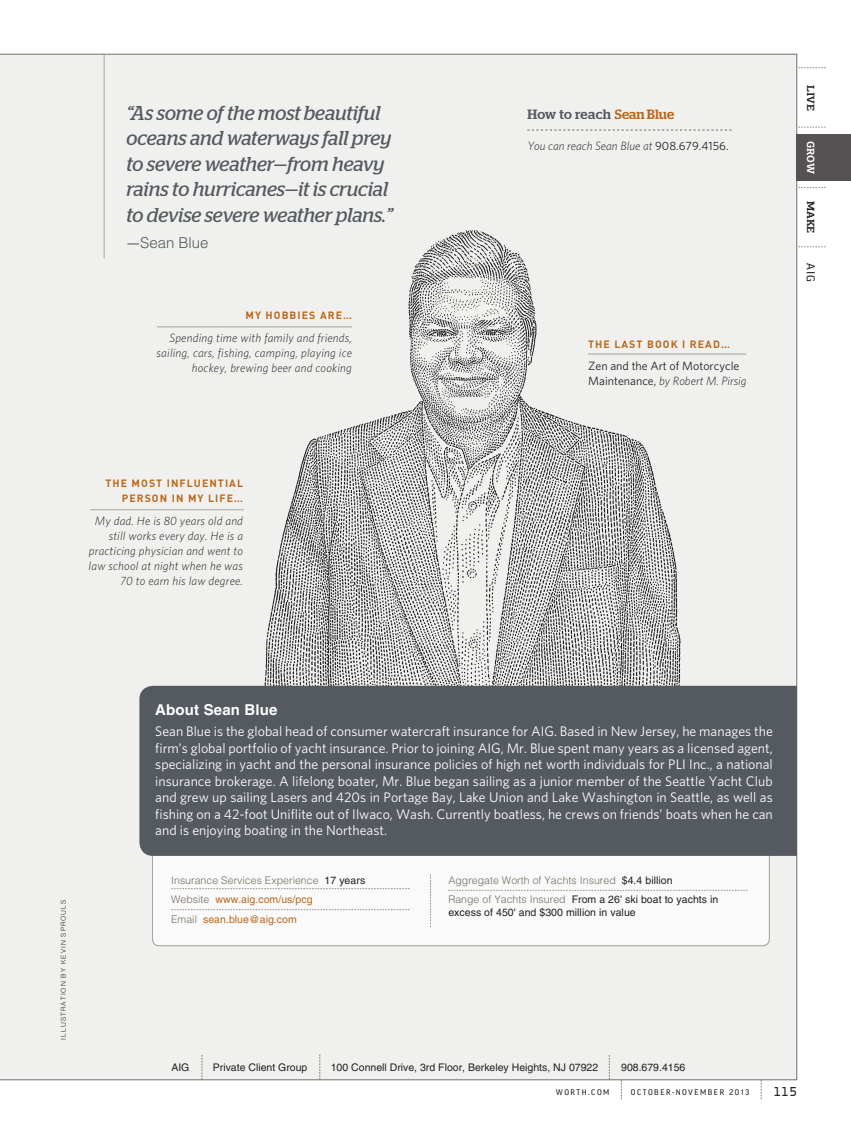
<style>
.page{position:relative;width:851px;height:1134px;background:#fff}
.page>*{position:absolute;margin:0;border:0;box-sizing:border-box;transform-origin:0 0}
.t1{font:italic 20.1px/25.5px "Stag";letter-spacing:-.005em;color:#545a60}
.t2{font:700 15px "Helvetica LT Std";letter-spacing:.01em;color:#fff}
.t3{font:300 15px "Helvetica LT Std";color:#545a60}
.t4{font:13.8px/16.5px "Whitney";color:#fff;text-align:justify}
.t5{font:500 13.5px "Stag";letter-spacing:.005em;color:#545a60}
.t6{font:12.75px "Numbers Greenback";color:#231f20}
.t7{font:italic 300 12px/15px "Whitney";letter-spacing:.015em;color:#231f20;text-align:right}
.t8{font:12px/15px "Whitney";color:#231f20}
.t9{font:11.25px "Good LF";color:#231f20}
.t10{font:300 10.5px/19.5px "Helvetica LT Std";letter-spacing:.005em;color:#746d60}
.t11{font:10.5px "Helvetica LT Std";color:#231f20}
.t12{font:700 10.5px/15px "DIN";letter-spacing:.1em;color:#bb681b;text-align:right}
.t13{font:700 10.5px "PF Agora Slab Pro";letter-spacing:.015em;color:#231f20}
.t14{font:700 10.5px "PF Agora Slab Pro";color:#fff}
.t15{font:7.8px "Good LF";letter-spacing:.19em;color:#231f20}
.t16{font:300 6.75px "Helvetica LT Std";letter-spacing:.15em;color:#231f20}
.s1{font-family:"DIN";font-weight:400}
.s2{color:#bb681b}
.s3{font-weight:400;font-style:normal}
.s4{font-weight:300;font-style:italic}
.s5{font-weight:400;color:#231f20}
.s6{font-weight:400;color:#bb681b}
</style>
<div class="page">
<div style="left:0;top:54px;width:796px;height:1026px;background:#f0f1ef"></div>
<svg style="left:527px;top:130px;width:204px;height:1px"></svg>
<svg style="left:798px;top:68px;width:27px;height:1px"></svg>
<svg style="left:798px;top:127px;width:27px;height:1px"></svg>
<svg style="left:798px;top:187px;width:27px;height:1px"></svg>
<svg style="left:798px;top:247px;width:27px;height:1px"></svg>
<div style="left:796px;top:134px;width:54px;height:46px;background:#565253"></div>
<svg style="left:319px;top:1055px;width:1px;height:24px"></svg>
<svg style="left:609px;top:1055px;width:1px;height:24px"></svg>
<svg style="left:202px;top:1055px;width:1px;height:25px"></svg>
<svg style="left:760px;top:1080px;width:1px;height:19px"></svg>
<svg style="left:621px;top:1080px;width:1px;height:19px"></svg>
<img style="left:259px;top:228px;width:427px;height:458px">
<div style="left:152px;top:706px;width:617px;height:240px;background:#fff;border-radius:7px"></div>
<div style="left:139px;top:686px;width:657px;height:170px;background:#545a60"></div>
<svg style="left:448px;top:890px;width:299px;height:1px"></svg>
<svg style="left:430px;top:874px;width:1px;height:53px"></svg>
<svg style="left:171px;top:888px;width:238px;height:1px"></svg>
<svg style="left:171px;top:909px;width:238px;height:1px"></svg>
<hr style="left:588px;top:354px;width:158px;height:1px;background:#746d60">
<hr style="left:157px;top:327px;width:195px;height:1px;background:#746d60">
<hr style="left:90px;top:510px;width:154px;height:1px;background:#746d60">
<hr style="left:104px;top:54px;width:1px;height:204px;background:#746d60">
<h1 class="t1" style="left:126px;top:100px;width:267px">“As some of the most beautiful oceans and waterways fall prey to severe weather—from heavy rains to hurricanes—it is crucial to devise severe weather plans.”</h1>
<p class="t3" style="left:126px;top:234px;width:84px"><span class="s1">—</span>Sean Blue</p>
<p class="t12" style="left:245px;top:307px;width:108px">MY HOBBIES ARE…</p>
<p class="t7" style="left:157px;top:330px;width:197px">Spending time with family and friends, sailing, cars, fishing, camping, playing ice hockey, brewing beer and cooking</p>
<p class="t12" style="left:105px;top:475px;width:139px">THE MOST INFLUENTIAL<br>PERSON IN MY LIFE…</p>
<p class="t7" style="left:89px;top:513px;width:156px">My dad. He is 80 years old and still works every day. He is a practicing physician and went to law school at night when he was<br>70 to earn his law degree.</p>
<p class="t5" style="left:527px;top:106px;width:148px">How to reach <span class="s2">Sean Blue</span></p>
<p class="t7" style="left:527px;top:138px;width:203px">You can reach Sean Blue at <span class="s3">908.679.4156.</span></p>
<p class="t12" style="left:588px;top:336px;width:143px">THE LAST BOOK I READ…</p>
<p class="t8" style="left:588px;top:358px;width:160px">Zen and the Art of Motorcycle<br>Maintenance, <span class="s4">by Robert M. Pirsig</span></p>
<p class="t13" style="left:817px;top:85px;width:28px;rotate:90deg">live</p>
<p class="t14" style="left:817px;top:141px;width:35px;rotate:90deg">grow</p>
<p class="t13" style="left:817px;top:201px;width:34px;rotate:90deg">make</p>
<p class="t9" style="left:816px;top:263px;width:21px;rotate:90deg">AIG</p>
<p class="t16" style="left:59px;top:1040px;width:141px;rotate:-90deg">i llustrati on by kevi n sprouls</p>
<p class="t2" style="left:155px;top:701px;width:124px">About Sean Blue</p>
<p class="t4" style="left:155px;top:723px;width:619px">Sean Blue is the global head of consumer watercraft insurance for AIG. Based in New Jersey, he manages the firm’s global portfolio of yacht insurance. Prior to joining AIG, Mr. Blue spent many years as a licensed agent, specializing in yacht and the personal insurance policies of high net worth individuals for PLI Inc., a national insurance brokerage. A lifelong boater, Mr. Blue began sailing as a junior member of the Seattle Yacht Club and grew up sailing Lasers and 420s in Portage Bay, Lake Union and Lake Washington in Seattle, as well as fishing on a 42-foot Uniflite out of Ilwaco, Wash. Currently boatless, he crews on friends’ boats when he can and is enjoying boating in the Northeast.</p>
<p class="t10" style="left:171px;top:870px;width:195px">Insurance Services Experience <span class="s5">17 years<br></span>Website <span class="s6">www.aig.com/us/pcg<br></span>Email <span class="s6">sean.blue@aig.com</span></p>
<p class="t10" style="left:448px;top:870px;width:271px">Aggregate Worth of Yachts Insured <span class="s5">$4.4 billion<br></span>Range of Yachts Insured <span class="s5">From a 26' ski boat to yachts in</span></p>
<p class="t11" style="left:448px;top:906px;width:189px">excess of 450' and $300 million in value</p>
<p class="t11" style="left:171px;top:1061px;width:20px">AIG</p>
<p class="t11" style="left:213px;top:1061px;width:96px">Private Client Group</p>
<p class="t11" style="left:331px;top:1061px;width:269px">100 Connell Drive, 3rd Floor, Berkeley Heights, NJ 07922</p>
<p class="t11" style="left:621px;top:1061px;width:66px">908.679.4156</p>
<p class="t15" style="left:555px;top:1088px;width:55px">WORTH.COM</p>
<p class="t15" style="left:631px;top:1088px;width:120px">OCTOBER-NOVEMBER 2013</p>
<p class="t6" style="left:773px;top:1085px;width:25px">115</p>
</div>
